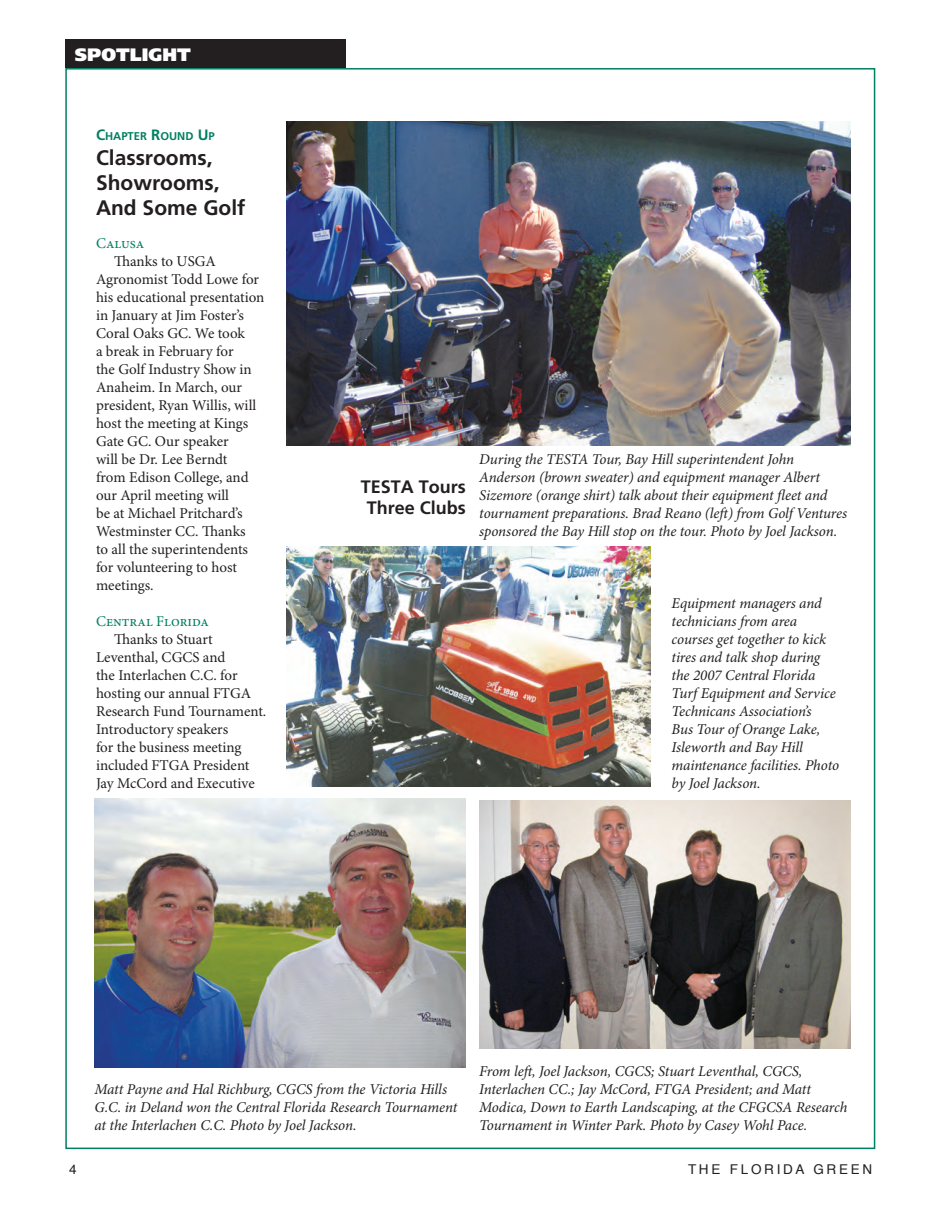
<style>
.page{position:relative;width:945px;height:1215px;background:#fff}
.page>*{position:absolute;margin:0;border:0;box-sizing:border-box;transform-origin:0 0}
.t1{font:700 21px/25.2px "Frutiger";color:#231f20}
.t2{font:700 18px/21.6px "Frutiger";color:#231f20;text-align:center}
.t3{font:900 18px "Frutiger";color:#fff}
.t4{font:italic 15px/18px "Minion Pro";letter-spacing:-.01em;color:#231f20}
.t5{font:15px/18px "Minion Pro";color:#231f20}
.t6{font:15px "Minion Pro";color:#008062}
.t7{font:13.5px "Helvetica";letter-spacing:.2em;color:#231f20}
.t8{font:700 11.25px "Frutiger";color:#008062}
.s1{font-size:15px}
</style>
<div class="page">
<div style="left:65px;top:39px;width:281px;height:29px;background:#231f20"></div>
<img style="left:479px;top:801px;width:372px;height:248px">
<img style="left:287px;top:547px;width:363px;height:239px">
<img style="left:287px;top:122px;width:564px;height:324px">
<img style="left:94px;top:799px;width:372px;height:269px">
<p class="t3" style="left:75px;top:43px;width:118px">SPOTLIGHT</p>
<p class="t8" style="left:96px;top:129px;width:120px"><span class="s1">C</span>HAPTER <span class="s1">R</span>OUND <span class="s1">U</span>P</p>
<h1 class="t1" style="left:96px;top:145px;width:151px">Classrooms,<br>Showrooms,<br>And Some Golf</h1>
<p class="t6" style="left:96px;top:234px;width:50px">Calusa</p>
<p class="t5" style="left:96px;top:252px;width:170px;text-indent:18px">Thanks to USGA<br>Agronomist Todd Lowe for his educational presentation in January at Jim Foster’s<br>Coral Oaks GC. We took<br>a break in February for<br>the Golf Industry Show in<br>Anaheim. In March, our president, Ryan Willis, will host the meeting at Kings<br>Gate GC. Our speaker<br>will be Dr. Lee Berndt<br>from Edison College, and our April meeting will<br>be at Michael Pritchard’s<br>Westminster CC. Thanks<br>to all the superintendents for volunteering to host meetings.</p>
<p class="t6" style="left:96px;top:612px;width:114px">Central Florida</p>
<p class="t5" style="left:96px;top:630px;width:172px;text-indent:18px">Thanks to Stuart<br>Leventhal, CGCS and<br>the Interlachen C.C. for hosting our annual FTGA<br>Research Fund Tournament.<br>Introductory speakers<br>for the business meeting included FTGA President<br>Jay McCord and Executive</p>
<p class="t2" style="left:361px;top:475px;width:107px">TESTA Tours<br>Three Clubs</p>
<p class="t4" style="left:479px;top:450px;width:369px">During the TESTA Tour, Bay Hill superintendent John Anderson (brown sweater) and equipment manager Albert Sizemore (orange shirt) talk about their equipment fleet and tournament preparations. Brad Reano (left) from Golf Ventures sponsored the Bay Hill stop on the tour. Photo by Joel Jackson.</p>
<p class="t4" style="left:672px;top:594px;width:169px">Equipment managers and technicians from area courses get together to kick tires and talk shop during the 2007 Central Florida<br>Turf Equipment and Service<br>Technicans Association’s<br>Bus Tour of Orange Lake,<br>Isleworth and Bay Hill maintenance facilities. Photo by Joel Jackson.</p>
<p class="t4" style="left:94px;top:1080px;width:364px">Matt Payne and Hal Richburg, CGCS from the Victoria Hills<br>G.C. in Deland won the Central Florida Research Tournament at the Interlachen C.C. Photo by Joel Jackson.</p>
<p class="t4" style="left:479px;top:1062px;width:370px">From left, Joel Jackson, CGCS; Stuart Leventhal, CGCS, Interlachen CC.; Jay McCord, FTGA President; and Matt Modica, Down to Earth Landscaping, at the CFGCSA Research Tournament in Winter Park. Photo by Casey Wohl Pace.</p>
<p class="t7" style="left:69px;top:1158px;width:9px">4</p>
<p class="t7" style="left:688px;top:1158px;width:186px">THE FLORIDA GREEN</p>
</div>
